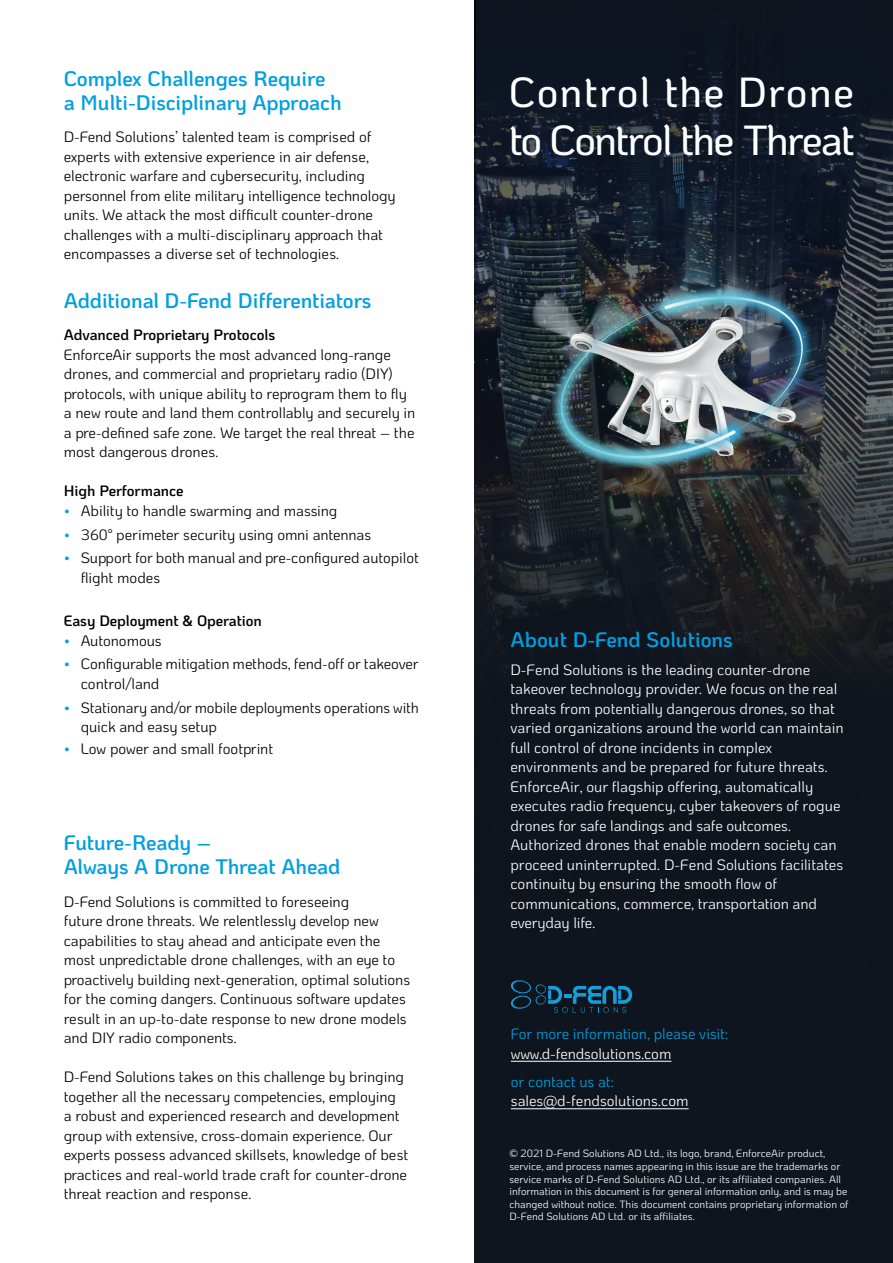
<style>
.page{position:relative;width:893px;height:1263px;background:#fff}
.page>*{position:absolute;margin:0;border:0;box-sizing:border-box;transform-origin:0 0}
.t1{font:500 42px/47.5px "Ko Ho";letter-spacing:-.045em;color:#fff}
.t2{font:600 21px/24px "Ko Ho";letter-spacing:-.005em;color:#009fe1}
.t3{font:15px/19.5px "Ko Ho";letter-spacing:-.005em;color:#000}
.t4{font:15px/19.5px "Ko Ho";color:#fff}
.t5{font:600 15px "Ko Ho";letter-spacing:-.005em;color:#000}
.t6{font:15px "Ko Ho";letter-spacing:-.005em;color:#009fe1}
.t7{font:10.5px/12.6px "Ko Ho";color:#fff}
.s1{color:#009fe1}
.s2{font-style:inherit}
</style>
<div class="page">
<div style="left:474px;top:0;width:419px;height:1263px;background:#0f151e"></div>
<img style="left:474px;top:395px;width:419px;height:273px">
<svg style="left:511px;top:980px;width:121px;height:32px"></svg>
<svg style="left:474px;top:0;width:419px;height:395px"></svg>
<img style="left:522px;top:238px;width:315px;height:275px">
<hr style="left:511px;top:1108px;width:178px;height:1px;background:#fff">
<hr style="left:511px;top:1061px;width:160px;height:1px;background:#fff">
<h2 class="t2" style="left:64px;top:66px;width:279px">Complex Challenges Require a Multi-Disciplinary Approach</h2>
<p class="t3" style="left:64px;top:127px;width:333px">D-Fend Solutions’ talented team is comprised of experts with extensive experience in air defense, electronic warfare and cybersecurity, including personnel from elite military intelligence technology units. We attack the most difficult counter-drone challenges with a multi-disciplinary approach that encompasses a diverse set of technologies.</p>
<h2 class="t2" style="left:64px;top:289px;width:309px">Additional D-Fend Differentiators</h2>
<p class="t5" style="left:64px;top:323px;width:213px">Advanced Proprietary Protocols</p>
<p class="t3" style="left:64px;top:345px;width:353px">EnforceAir supports the most advanced long-range drones, and commercial and proprietary radio (DIY) protocols, with unique ability to reprogram them to fly a new route and land them controllably and securely in a pre-defined safe zone. We target the real threat – the most dangerous drones.</p>
<p class="t5" style="left:64px;top:479px;width:121px">High Performance</p>
<p class="t3" style="left:64px;top:501px;width:275px"><span class="s1">•</span> Ability to handle swarming and massing</p>
<p class="t3" style="left:64px;top:525px;width:309px"><span class="s1">•</span> 360° perimeter security using omni antennas</p>
<p class="t3" style="left:81px;top:548px;width:340px;text-indent:-17px"><span class="s1">•</span> Support for both manual and pre-configured autopilot flight modes</p>
<p class="t5" style="left:64px;top:608px;width:200px">Easy Deployment &amp; Operation</p>
<p class="t3" style="left:64px;top:631px;width:99px"><span class="s1">•</span> Autonomous</p>
<p class="t3" style="left:81px;top:654px;width:339px;text-indent:-17px"><span class="s1">•</span> Configurable mitigation methods, fend-off or takeover control/land</p>
<p class="t3" style="left:81px;top:698px;width:340px;text-indent:-17px"><span class="s1">•</span> Stationary and/or mobile deployments operations with quick and easy setup</p>
<p class="t3" style="left:64px;top:739px;width:211px"><span class="s1">•</span> Low power and small footprint</p>
<h2 class="t2" style="left:64px;top:831px;width:278px">Future-Ready –<br>Always A Drone Threat Ahead</h2>
<p class="t3" style="left:64px;top:892px;width:348px">D-Fend Solutions is committed to foreseeing<br>future drone threats. We relentlessly develop new capabilities to stay ahead and anticipate even the most unpredictable drone challenges, with an eye to proactively building next-generation, optimal solutions for the coming dangers. Continuous software updates result in an up-to-date response to new drone models and DIY radio components.</p>
<p class="t3" style="left:64px;top:1067px;width:346px">D-Fend Solutions takes on this challenge by bringing together all the necessary competencies, employing<br>a robust and experienced research and development group with extensive, cross-domain experience. Our experts possess advanced skillsets, knowledge of best practices and real-world trade craft for counter-drone threat reaction and response.</p>
<h1 class="t1" style="left:509px;top:69px;width:348px">Control the Drone to Control the Threat</h1>
<h2 class="t2" style="left:510px;top:627px;width:224px">About D-Fend Solutions</h2>
<p class="t4" style="left:510px;top:660px;width:335px">D-Fend Solutions is the leading counter-drone takeover technology provider. We focus on the real threats from potentially dangerous drones, so that varied organizations around the world can maintain full control of drone incidents in complex environments and be prepared for future threats.<br>EnforceAir, our flagship offering, automatically executes radio frequency<span class="s2">,</span> cyber takeovers of rogue drones for safe landings and safe outcomes.<br>Authorized drones that enable modern society can proceed uninterrupted. D-Fend Solutions facilitates continuity by ensuring the smooth flow of communications, commerce, transportation and everyday life.</p>
<p class="t6" style="left:511px;top:1022px;width:219px">For more information, please visit:</p>
<p class="t4" style="left:511px;top:1044px;width:162px">www.d-fendsolutions.com</p>
<p class="t6" style="left:511px;top:1069px;width:105px">or contact us at:</p>
<p class="t4" style="left:511px;top:1091px;width:179px">sales@d-fendsolutions.com</p>
<p class="t7" style="left:509px;top:1147px;width:340px">© 2021 D-Fend Solutions AD Ltd., its logo, brand, EnforceAir product, service, and process names appearing in this issue are the trademarks or service marks of D-Fend Solutions AD Ltd., or its affiliated companies. All information in this document is for general information only, and is may be changed without notice. This document contains proprietary information of D-Fend Solutions AD Ltd. or its affiliates.</p>
</div>
